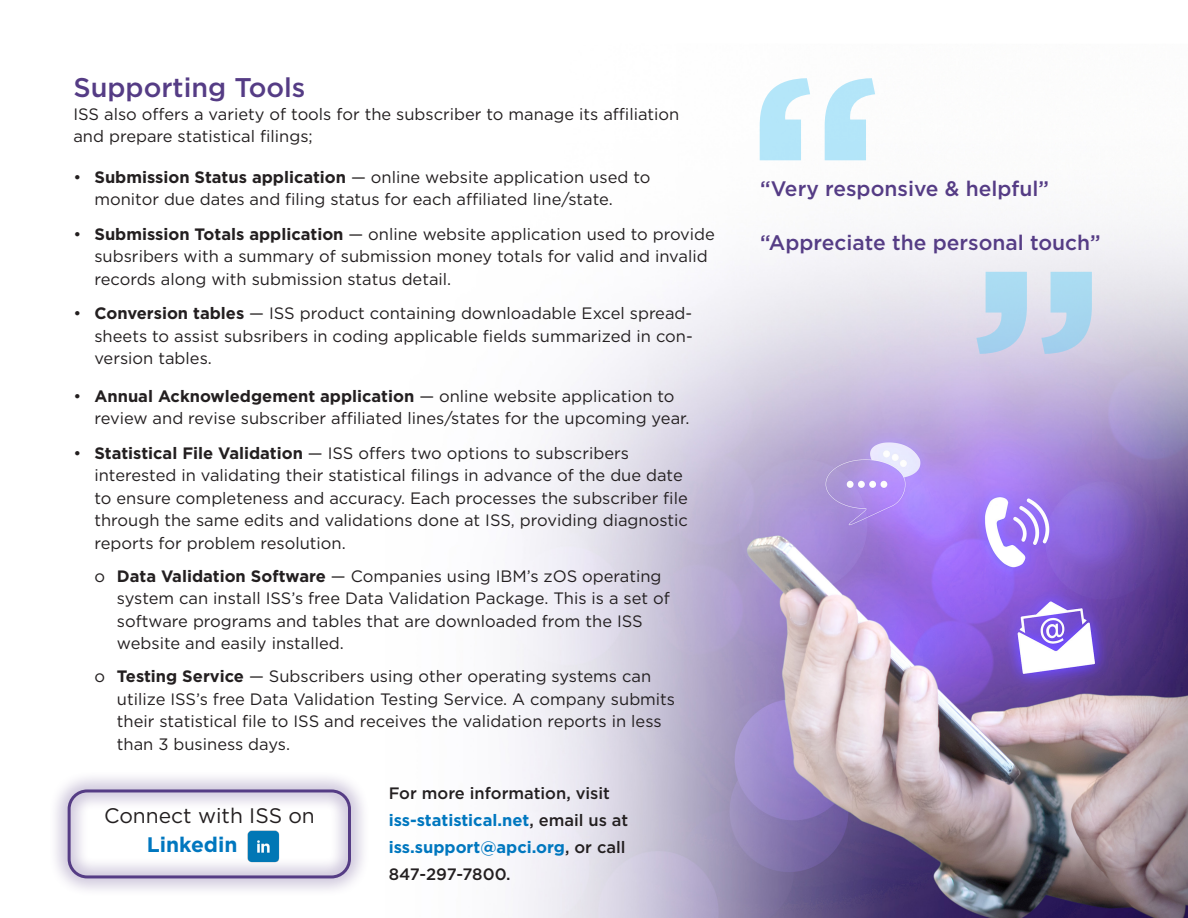
<style>
.page{position:relative;width:1188px;height:918px;background:#fff}
.page>*{position:absolute;margin:0;border:0;box-sizing:border-box;transform-origin:0 0}
.t1{font:700 255px "Gotham";color:#6bcff6}
.t2{font:500 27px "Gotham";color:#553c85}
.t3{font:500 21px "Gotham";color:#553c85}
.t4{font:21px "Gotham";color:#231f20}
.t5{font:700 21px "Gotham";color:#0077bf}
.t6{font:16.5px/22.5px "Gotham";color:#231f20}
.t7{font:500 16.5px/27px "Gotham";color:#231f20}
.s1{font-weight:700}
.s2{font-weight:700;color:#0077bf}
</style>
<div class="page">
<img style="left:515px;top:224px;width:673px;height:694px">
<div style="left:49px;top:770px;width:321px;height:127px;background:#553c85;opacity:.5"></div>
<div style="left:68px;top:789px;width:283px;height:89px;border:3px solid #553c85;border-radius:18px"></div>
<img style="left:244px;top:827px;width:40px;height:40px">
<p class="t2" style="left:73px;top:70px;width:234px">Supporting Tools</p>
<p class="t6" style="left:73px;top:102px;width:607px">ISS also offers a variety of tools for the subscriber to manage its affiliation</p>
<p class="t6" style="left:73px;top:125px;width:241px">and prepare statistical filings;</p>
<p class="t6" style="left:94px;top:165px;width:558px;text-indent:-21px">• <span class="s1">Submission Status application</span> — online website application used to monitor due dates and filing status for each affiliated line/state.</p>
<p class="t6" style="left:94px;top:222px;width:622px;text-indent:-21px">• <span class="s1">Submission Totals application</span> — online website application used to provide subsribers with a summary of submission money totals for valid and invalid records along with submission status detail.</p>
<p class="t6" style="left:94px;top:302px;width:600px;text-align:justify;text-indent:-21px">• <span class="s1">Conversion tables</span> — ISS product containing downloadable Excel spread&shy;sheets to assist subsribers in coding applicable fields summarized in con&shy;version tables.</p>
<p class="t6" style="left:94px;top:384px;width:597px;text-indent:-21px">• <span class="s1">Annual Acknowledgement application</span> — online website application to review and revise subscriber affiliated lines/states for the upcoming year.</p>
<p class="t6" style="left:94px;top:441px;width:595px;text-indent:-21px">• <span class="s1">Statistical File Validation</span> — ISS offers two options to subscribers interested in validating their statistical filings in advance of the due date to ensure completeness and accuracy. Each processes the subscriber file through the same edits and validations done at ISS, providing diagnostic reports for problem resolution.</p>
<p class="t6" style="left:117px;top:564px;width:554px;text-indent:-22px">o <span class="s1">Data Validation Software</span> — Companies using IBM’s zOS operating system can install ISS’s free Data Validation Package. This is a set of software programs and tables that are downloaded from the ISS website and easily installed.</p>
<p class="t6" style="left:117px;top:665px;width:560px;text-indent:-22px">o <span class="s1">Testing Service</span> — Subscribers using other operating systems can utilize ISS’s free Data Validation Testing Service. A company submits their statistical file to ISS and receives the validation reports in less than 3 business days.</p>
<p class="t7" style="left:389px;top:780px;width:241px">For more information, visit <span class="s2">iss-statistical.net</span>, email us at <span class="s2">iss.support@apci.org</span>, or call<br>847-297-7800.</p>
<p class="t4" style="left:104px;top:802px;width:212px">Connect with ISS on</p>
<p class="t5" style="left:147px;top:830px;width:92px">Linkedin</p>
<h1 class="t1" style="left:745px;top:-1px;width:139px">‘‘</h1>
<p class="t3" style="left:760px;top:175px;width:290px">“Very responsive &amp; helpful”</p>
<p class="t3" style="left:760px;top:229px;width:342px">“Appreciate the personal touch”</p>
<h1 class="t1" style="left:1106px;top:433px;width:139px;rotate:-180deg">‘‘</h1>
</div>
